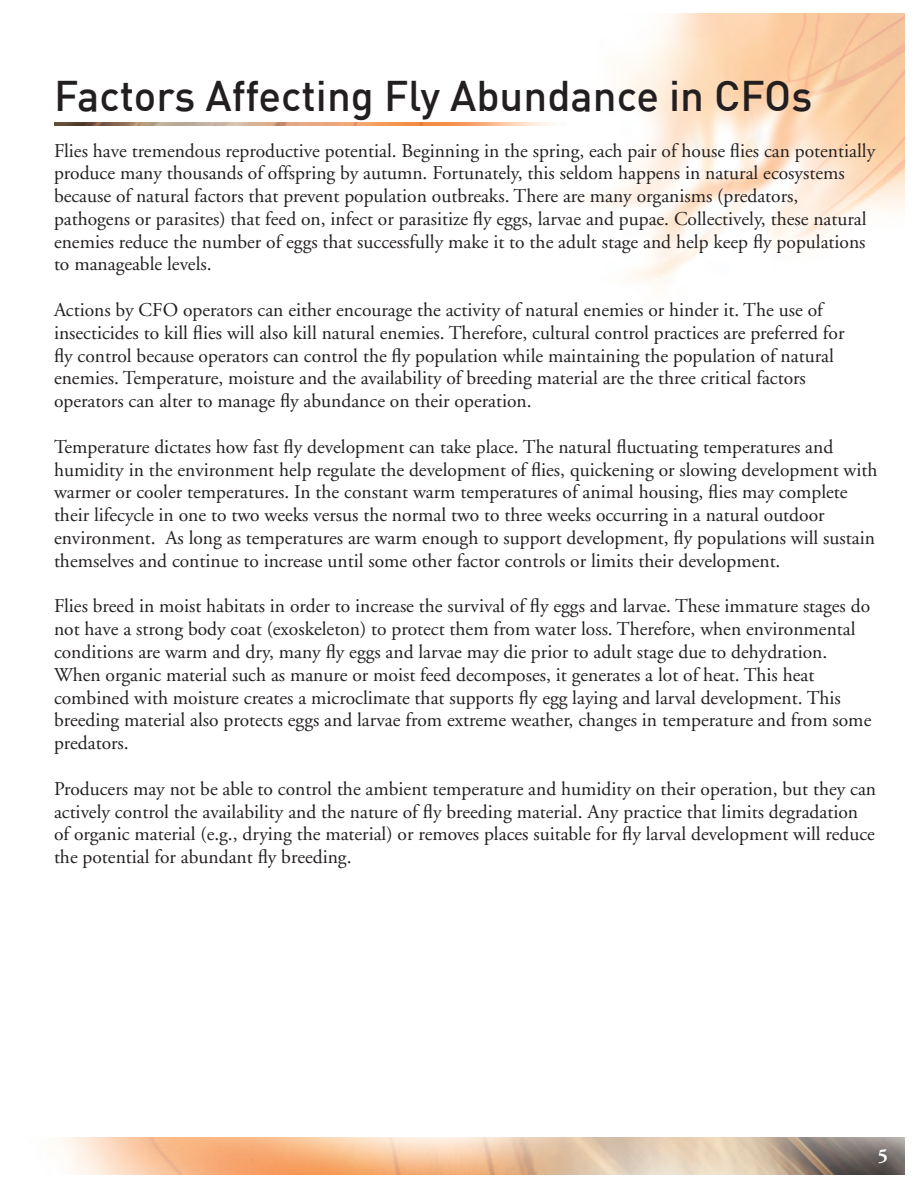
<style>
.page{position:relative;width:918px;height:1188px;background:#fff}
.page>*{position:absolute;margin:0;border:0;box-sizing:border-box;transform-origin:0 0}
.head1{font:500 42px "DIN";color:#231f20}
.body_text{font:19.5px/22.8px "Adobe Garamond";color:#231f20}
.t1{font:700 19.5px "Adobe Garamond";color:#fff}
</style>
<div class="page">
<img style="left:545px;top:14px;width:359px;height:267px">
<img style="left:61px;top:1137px;width:843px;height:37px">
<img style="left:54px;top:123px;width:513px;height:3px">
<p class="head1" style="left:54px;top:69px;width:760px">Factors Affecting Fly Abundance in CFOs</p>
<p class="body_text" style="left:54px;top:139px;width:823px">Flies have tremendous reproductive potential. Beginning in the spring, each pair of house flies can potentially produce many thousands of offspring by autumn. Fortunately, this seldom happens in natural ecosystems because of natural factors that prevent population outbreaks. There are many organisms (predators, pathogens or parasites) that feed on, infect or parasitize fly eggs, larvae and pupae. Collectively, these natural enemies reduce the number of eggs that successfully make it to the adult stage and help keep fly populations to manageable levels.</p>
<p class="body_text" style="left:54px;top:299px;width:792px">Actions by CFO operators can either encourage the activity of natural enemies or hinder it. The use of insecticides to kill flies will also kill natural enemies. Therefore, cultural control practices are preferred for fly control because operators can control the fly population while maintaining the population of natural enemies. Temperature, moisture and the availability of breeding material are the three critical factors operators can alter to manage fly abundance on their operation.</p>
<p class="body_text" style="left:54px;top:436px;width:825px">Temperature dictates how fast fly development can take place. The natural fluctuating temperatures and humidity in the environment help regulate the development of flies, quickening or slowing development with warmer or cooler temperatures. In the constant warm temperatures of animal housing, flies may complete their lifecycle in one to two weeks versus the normal two to three weeks occurring in a natural outdoor environment. As long as temperatures are warm enough to support development, fly populations will sustain themselves and continue to increase until some other factor controls or limits their development.</p>
<p class="body_text" style="left:54px;top:595px;width:819px">Flies breed in moist habitats in order to increase the survival of fly eggs and larvae. These immature stages do not have a strong body coat (exoskeleton) to protect them from water loss. Therefore, when environmental conditions are warm and dry, many fly eggs and larvae may die prior to adult stage due to dehydration.<br>When organic material such as manure or moist feed decomposes, it generates a lot of heat. This heat combined with moisture creates a microclimate that supports fly egg laying and larval development. This breeding material also protects eggs and larvae from extreme weather, changes in temperature and from some predators.</p>
<p class="body_text" style="left:54px;top:778px;width:824px">Producers may not be able to control the ambient temperature and humidity on their operation, but they can actively control the availability and the nature of fly breeding material. Any practice that limits degradation of organic material (e.g., drying the material) or removes places suitable for fly larval development will reduce the potential for abundant fly breeding.</p>
<p class="t1" style="left:878px;top:1145px;width:12px">5</p>
</div>
